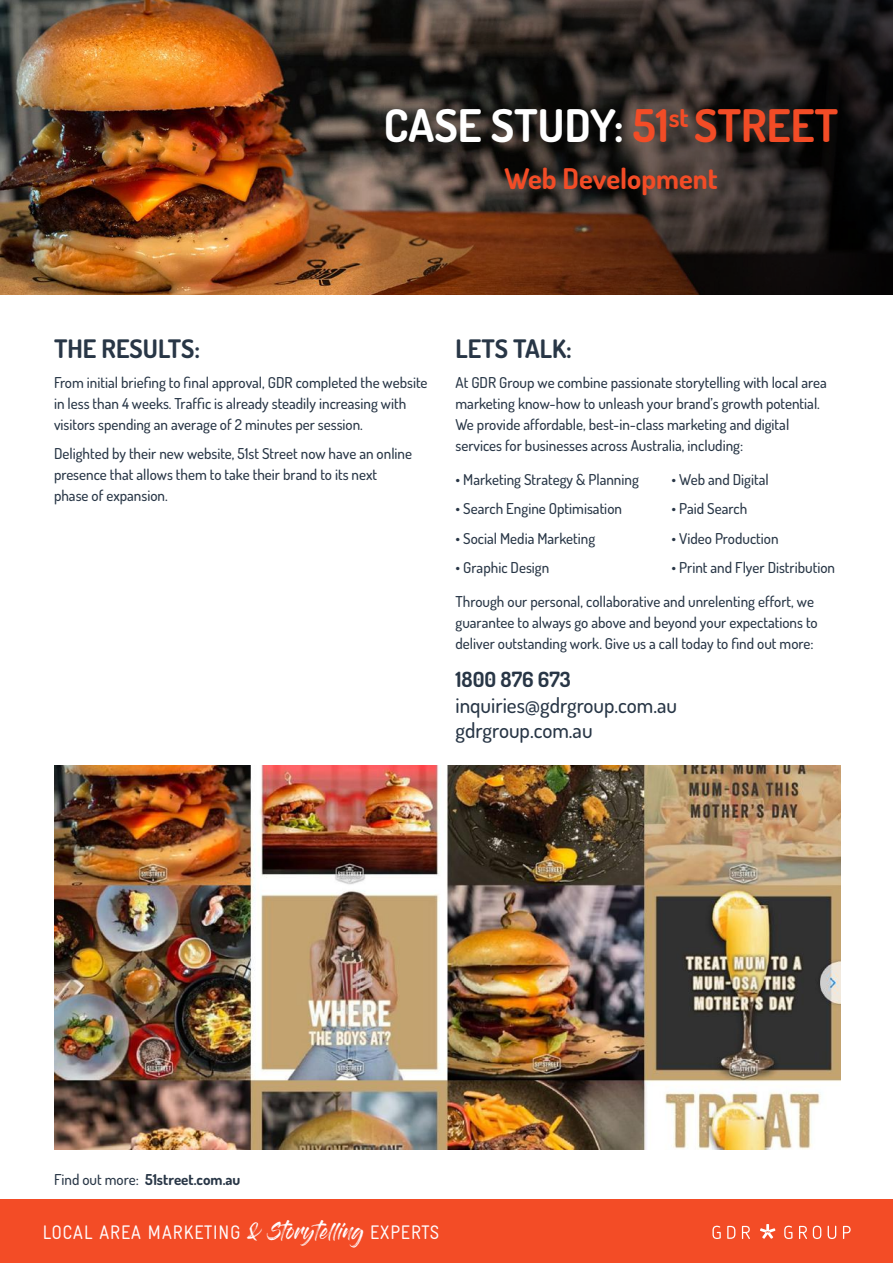
<style>
.page{position:relative;width:893px;height:1263px;background:#fff}
.page>*{position:absolute;margin:0;border:0;box-sizing:border-box;transform-origin:0 0}
.t1{font:700 45px "Dosis";color:#fff}
.t2{font:700 28.5px "Dosis";color:#f34c26}
.t3{font:700 25.5px "Dosis";color:#283646}
.t4{font:500 21px/25.5px "Dosis";color:#283646}
.t5{font:700 21px "Dosis";color:#283646}
.t6{font:19.5px "Gravur Cond Pro Reg R Cone";letter-spacing:.02em;color:#fffbfd}
.t7{font:500 15px/21px "Dosis";color:#283646}
.t8{font:700 15px "Dosis";color:#283646}
.s1{color:#f34c26}
.s2{font-weight:500}
.s3{font-family:"Gloss And Bloom";font-size:16.5px}
</style>
<div class="page">
<div style="left:0;top:1200px;width:893px;height:63px;background:#f34c26"></div>
<svg style="left:760px;top:1224px;width:15px;height:15px"></svg>
<svg style="left:712px;top:1226px;width:9px;height:13px"></svg>
<svg style="left:727px;top:1226px;width:8px;height:13px"></svg>
<svg style="left:742px;top:1226px;width:8px;height:13px"></svg>
<svg style="left:784px;top:1226px;width:8px;height:13px"></svg>
<svg style="left:799px;top:1226px;width:8px;height:13px"></svg>
<svg style="left:813px;top:1226px;width:8px;height:13px"></svg>
<svg style="left:828px;top:1226px;width:8px;height:13px"></svg>
<svg style="left:843px;top:1226px;width:8px;height:13px"></svg>
<img style="left:0;top:0;width:364px;height:295px">
<svg style="left:364px;top:0;width:529px;height:295px;background:#372820"></svg>
<img style="left:54px;top:765px;width:786px;height:384px">
<h1 class="t1" style="left:384px;top:96px;width:456px">CASE STUDY: <span class="s1">51</span><sup>st</sup> <span class="s1">STREET</span></h1>
<h2 class="t2" style="left:504px;top:160px;width:215px">Web Development</h2>
<h3 class="t3" style="left:54px;top:332px;width:148px">THE RESULTS:</h3>
<p class="t7" style="left:54px;top:371px;width:375px">From initial briefing to final approval, GDR completed the website in less than 4 weeks. Traffic is already steadily increasing with visitors spending an average of 2 minutes per session.</p>
<p class="t7" style="left:54px;top:443px;width:360px">Delighted by their new website, 51st Street now have an online presence that allows them to take their brand to its next phase of expansion.</p>
<h3 class="t3" style="left:455px;top:332px;width:118px">LETS TALK:</h3>
<p class="t7" style="left:455px;top:371px;width:373px">At GDR Group we combine passionate storytelling with local area marketing know-how to unleash your brand’s growth potential.<br>We provide affordable, best-in-class marketing and digital services for businesses across Australia, including:</p>
<p class="t7" style="left:455px;top:468px;width:185px">• Marketing Strategy &amp; Planning</p>
<p class="t7" style="left:671px;top:468px;width:99px">• Web and Digital</p>
<p class="t7" style="left:455px;top:498px;width:168px">• Search Engine Optimisation</p>
<p class="t7" style="left:671px;top:498px;width:77px">• Paid Search</p>
<p class="t7" style="left:455px;top:527px;width:141px">• Social Media Marketing</p>
<p class="t7" style="left:671px;top:527px;width:109px">• Video Production</p>
<p class="t7" style="left:455px;top:557px;width:95px">• Graphic Design</p>
<p class="t7" style="left:671px;top:557px;width:165px">• Print and Flyer Distribution</p>
<p class="t7" style="left:455px;top:590px;width:364px">Through our personal, collaborative and unrelenting effort, we guarantee to always go above and beyond your expectations to deliver outstanding work. Give us a call today to find out more:</p>
<h3 class="t5" style="left:455px;top:666px;width:117px">1800 876 673</h3>
<h3 class="t4" style="left:455px;top:692px;width:223px">inquiries@gdrgroup.com.au gdrgroup.com.au</h3>
<p class="t8" style="left:54px;top:1170px;width:188px"><span class="s2">Find out more:</span> 51street.com.au</p>
<h3 class="t6" style="left:43px;top:1218px;width:399px">LOCAL AREA MARKETING <span class="s3">&amp; Storytelling</span> EXPERTS</h3>
</div>
